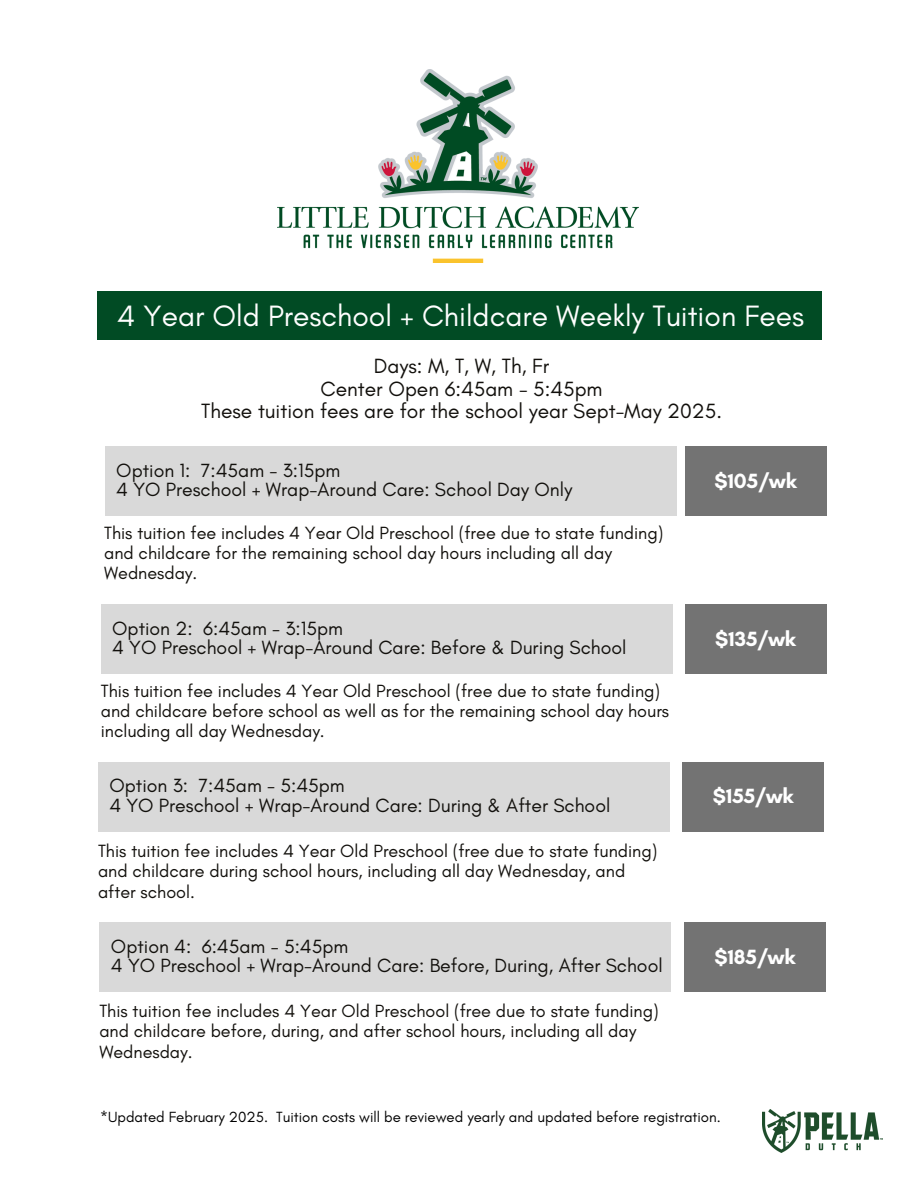
<style>
.page{position:relative;width:918px;height:1188px;background:#fff}
.page>*{position:absolute;margin:0;border:0;box-sizing:border-box;transform-origin:0 0}
.t1{font:30px "Glacial Indifference";color:#fefefe}
.t2{font:21px/22.5px "Glacial Indifference";color:#12100c;text-align:center}
.t3{font:700 21px "Glacial Indifference";color:#fff}
.t4{font:19.5px/19.2px "Glacial Indifference";color:#12100c}
.t5{font:18px/20.2px "Glacial Indifference";color:#12100c}
.t6{font:15px "Glacial Indifference";color:#000}
</style>
<div class="page">
<div style="left:101px;top:605px;width:571px;height:69px;background:#d9d9d9"></div>
<div style="left:685px;top:605px;width:141px;height:69px;background:#737373"></div>
<div style="left:98px;top:762px;width:572px;height:69px;background:#d9d9d9"></div>
<div style="left:683px;top:762px;width:141px;height:69px;background:#737373"></div>
<div style="left:99px;top:923px;width:572px;height:69px;background:#d9d9d9"></div>
<div style="left:684px;top:923px;width:142px;height:69px;background:#737373"></div>
<div style="left:105px;top:447px;width:572px;height:69px;background:#d9d9d9"></div>
<div style="left:685px;top:447px;width:141px;height:69px;background:#737373"></div>
<div style="left:98px;top:291px;width:724px;height:49px;background:#014b24"></div>
<img style="left:762px;top:1109px;width:121px;height:43px">
<img style="left:278px;top:70px;width:361px;height:192px">
<h2 class="t1" style="left:117px;top:297px;width:688px">4 Year Old Preschool + Childcare Weekly Tuition Fees</h2>
<h4 class="t2" style="left:201px;top:355px;width:522px">Days: M, T, W, Th, Fr<br>Center Open 6:45am - 5:45pm<br>These tuition fees are for the school year Sept-May 2025.</h4>
<h2 class="t4" style="left:116px;top:460px;width:458px">Option 1: 7:45am - 3:15pm<br>4 YO Preschool + Wrap-Around Care: School Day Only</h2>
<h4 class="t5" style="left:104px;top:522px;width:561px">This tuition fee includes 4 Year Old Preschool (free due to state funding) and childcare for the remaining school day hours including all day<br>Wednesday.</h4>
<h3 class="t3" style="left:714px;top:468px;width:84px">$105/wk</h3>
<p class="t4" style="left:112px;top:618px;width:516px">Option 2: 6:45am - 3:15pm<br>4 YO Preschool + Wrap-Around Care: Before &amp; During School</p>
<h1 class="t3" style="left:715px;top:626px;width:82px">$135/wk</h1>
<h3 class="t5" style="left:101px;top:680px;width:570px">This tuition fee includes 4 Year Old Preschool (free due to state funding) and childcare before school as well as for the remaining school day hours including all day Wednesday.</h3>
<h2 class="t4" style="left:109px;top:776px;width:502px">Option 3: 7:45am - 5:45pm<br>4 YO Preschool + Wrap-Around Care: During &amp; After School</h2>
<h4 class="t3" style="left:713px;top:784px;width:82px">$155/wk</h4>
<h3 class="t5" style="left:98px;top:841px;width:561px">This tuition fee includes 4 Year Old Preschool (free due to state funding) and childcare during school hours, including all day Wednesday, and after school.</h3>
<h2 class="t4" style="left:111px;top:936px;width:553px">Option 4: 6:45am - 5:45pm<br>4 YO Preschool + Wrap-Around Care: Before, During, After School</h2>
<h4 class="t3" style="left:714px;top:944px;width:83px">$185/wk</h4>
<h3 class="t5" style="left:99px;top:1001px;width:561px">This tuition fee includes 4 Year Old Preschool (free due to state funding) and childcare before, during, and after school hours, including all day<br>Wednesday.</h3>
<p class="t6" style="left:100px;top:1108px;width:622px">*Updated February 2025. Tuition costs will be reviewed yearly and updated before registration.</p>
</div>
